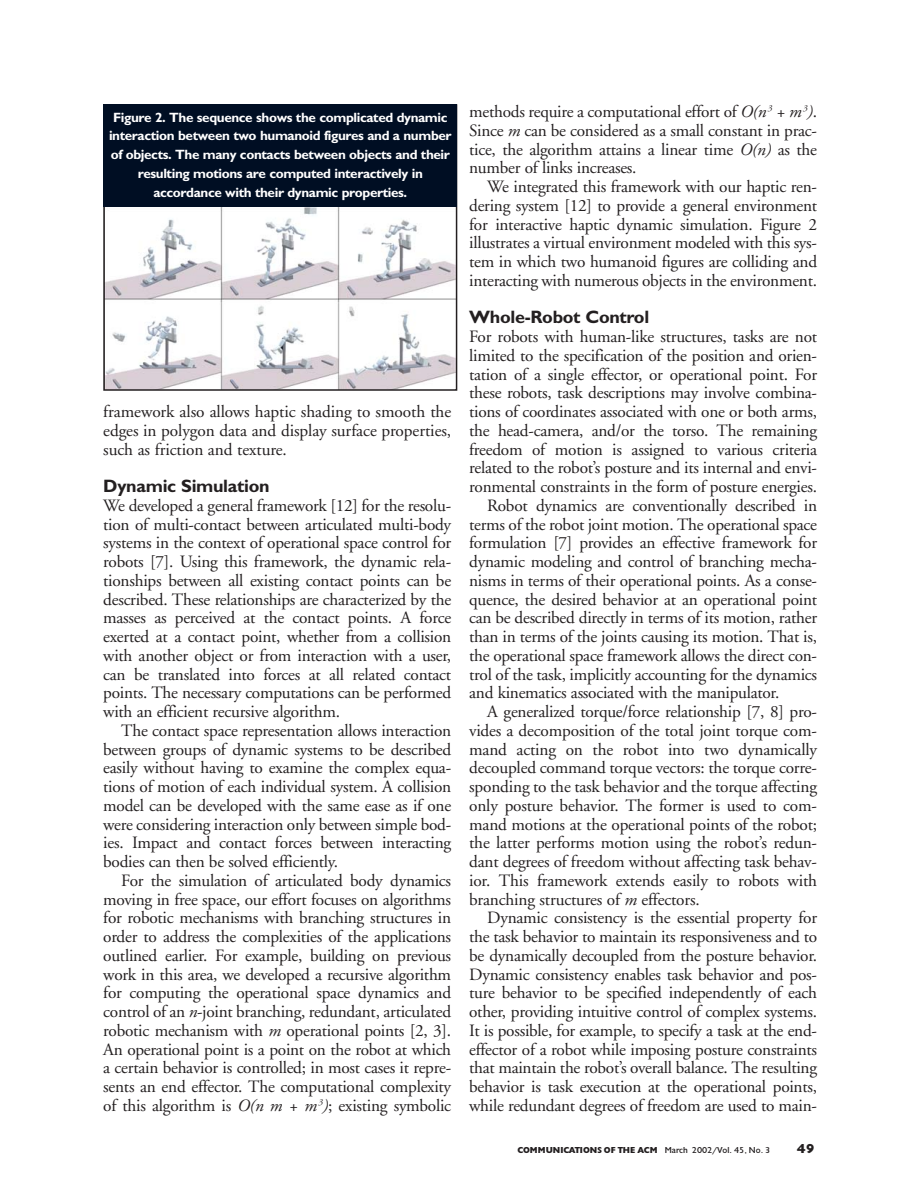
<style>
.page{position:relative;width:918px;height:1188px;background:#fff}
.page>*{position:absolute;margin:0;border:0;box-sizing:border-box;transform-origin:0 0}
.t1{font:700 18px "Gill Sans";letter-spacing:-.015em;color:#231f20}
.t2{font:17.25px/18.8px "Adobe Garamond";letter-spacing:-.015em;color:#231f20;text-align:justify}
.t3{font:700 13.5px/18.8px "Gill Sans";letter-spacing:-.03em;color:#fff;text-align:center}
.t4{font:900 13.5px "Gill";color:#231f20}
.t5{font:900 9px "Gill";color:#231f20}
.s1{font-style:italic}
.s2{font-weight:400}
</style>
<div class="page">
<img style="left:106px;top:207px;width:348px;height:181px">
<div style="left:103px;top:104px;width:354px;height:287px;border:2px solid #231f20"></div>
<div style="left:103px;top:104px;width:354px;height:102px;background:#000e23"></div>
<p class="t3" style="left:109px;top:109px;width:344px">Figure 2. The sequence shows the complicated dynamic interaction between two humanoid figures and a number of objects. The many contacts between objects and their resulting motions are computed interactively in accordance with their dynamic properties.</p>
<p class="t2" style="left:103px;top:404px;width:349px">framework also allows haptic shading to smooth the edges in polygon data and display surface properties, such as friction and texture.</p>
<p class="t1" style="left:103px;top:480px;width:168px">Dynamic Simulation</p>
<p class="t2" style="left:103px;top:497px;width:349px">We developed a general framework [12] for the resolu&shy;tion of multi-contact between articulated multi-body systems in the context of operational space control for robots [7]. Using this framework, the dynamic rela&shy;tionships between all existing contact points can be described. These relationships are characterized by the masses as perceived at the contact points. A force exerted at a contact point, whether from a collision with another object or from interaction with a user, can be translated into forces at all related contact points. The necessary computations can be performed with an efficient recursive algorithm.</p>
<p class="t2" style="left:103px;top:723px;width:349px;text-indent:18px">The contact space representation allows interaction between groups of dynamic systems to be described easily without having to examine the complex equa&shy;tions of motion of each individual system. A collision model can be developed with the same ease as if one were considering interaction only between simple bod&shy;ies. Impact and contact forces between interacting bodies can then be solved efficiently.</p>
<p class="t2" style="left:103px;top:873px;width:349px;text-indent:18px">For the simulation of articulated body dynamics moving in free space, our effort focuses on algorithms for robotic mechanisms with branching structures in order to address the complexities of the applications outlined earlier. For example, building on previous work in this area, we developed a recursive algorithm for computing the operational space dynamics and control of an <span class="s1">n</span>-joint branching, redundant, articulated robotic mechanism with <span class="s1">m</span> operational points [2, 3].<br>An operational point is a point on the robot at which a certain behavior is controlled; in most cases it repre&shy;sents an end effector. The computational complexity of this algorithm is <span class="s1">O(n m + m</span> <sup>3</sup><span class="s1">)</span>; existing symbolic</p>
<p class="t2" style="left:469px;top:104px;width:349px">methods require a computational effort of <span class="s1">O(n</span><sup>3</sup> <span class="s1">+ m</span> <sup>3</sup><span class="s1">)</span>.<br>Since <span class="s1">m</span> can be considered as a small constant in prac&shy;tice, the algorithm attains a linear time <span class="s1">O(n)</span> as the number of links increases.</p>
<p class="t2" style="left:469px;top:179px;width:349px;text-indent:18px">We integrated this framework with our haptic ren&shy;dering system [12] to provide a general environment for interactive haptic dynamic simulation. Figure 2 illustrates a virtual environment modeled with this sys&shy;tem in which two humanoid figures are colliding and interacting with numerous objects in the environment.</p>
<p class="t1" style="left:469px;top:311px;width:182px">Whole-Robot Control</p>
<p class="t2" style="left:469px;top:329px;width:349px">For robots with human-like structures, tasks are not</p>
<p class="t2" style="left:469px;top:347px;width:349px">limited to the specification of the position and orien-</p>
<p class="t2" style="left:469px;top:366px;width:349px">tation of a single effector, or operational point. For</p>
<p class="t2" style="left:469px;top:385px;width:349px">these robots, task descriptions may involve combina-</p>
<p class="t2" style="left:469px;top:404px;width:349px">tions of coordinates associated with one or both arms,</p>
<p class="t2" style="left:469px;top:422px;width:349px">the head-camera, and/or the torso. The remaining</p>
<p class="t2" style="left:469px;top:441px;width:349px">freedom of motion is assigned to various criteria</p>
<p class="t2" style="left:469px;top:460px;width:349px">related to the robot’s posture and its internal and envi-</p>
<p class="t2" style="left:469px;top:479px;width:349px">ronmental constraints in the form of posture energies.</p>
<p class="t2" style="left:487px;top:498px;width:331px">Robot dynamics are conventionally described in</p>
<p class="t2" style="left:469px;top:516px;width:349px">terms of the robot joint motion. The operational space</p>
<p class="t2" style="left:469px;top:535px;width:349px">formulation [7] provides an effective framework for</p>
<p class="t2" style="left:469px;top:554px;width:349px">dynamic modeling and control of branching mecha-</p>
<p class="t2" style="left:469px;top:573px;width:349px">nisms in terms of their operational points. As a conse-</p>
<p class="t2" style="left:469px;top:591px;width:349px">quence, the desired behavior at an operational point</p>
<p class="t2" style="left:469px;top:610px;width:349px">can be described directly in terms of its motion, rather</p>
<p class="t2" style="left:469px;top:629px;width:349px">than in terms of the joints causing its motion. That is,</p>
<p class="t2" style="left:469px;top:648px;width:349px">the operational space framework allows the direct con-</p>
<p class="t2" style="left:469px;top:666px;width:349px">trol of the task, implicitly accounting for the dynamics</p>
<p class="t2" style="left:469px;top:685px;width:312px">and kinematics associated with the manipulator.</p>
<p class="t2" style="left:487px;top:704px;width:331px">A generalized torque/force relationship [7, 8] pro-</p>
<p class="t2" style="left:469px;top:723px;width:349px">vides a decomposition of the total joint torque com-</p>
<p class="t2" style="left:469px;top:741px;width:349px">mand acting on the robot into two dynamically</p>
<p class="t2" style="left:469px;top:760px;width:349px">decoupled command torque vectors: the torque corre-</p>
<p class="t2" style="left:469px;top:779px;width:349px">sponding to the task behavior and the torque affecting</p>
<p class="t2" style="left:469px;top:798px;width:349px">only posture behavior. The former is used to com-</p>
<p class="t2" style="left:469px;top:816px;width:349px">mand motions at the operational points of the robot;</p>
<p class="t2" style="left:469px;top:835px;width:349px">the latter performs motion using the robot’s redun-</p>
<p class="t2" style="left:469px;top:854px;width:349px">dant degrees of freedom without affecting task behav-</p>
<p class="t2" style="left:469px;top:873px;width:349px">ior. This framework extends easily to robots with</p>
<p class="t2" style="left:469px;top:891px;width:232px">branching structures of <span class="s1">m</span> effectors.</p>
<p class="t2" style="left:487px;top:910px;width:331px">Dynamic consistency is the essential property for</p>
<p class="t2" style="left:469px;top:929px;width:349px">the task behavior to maintain its responsiveness and to</p>
<p class="t2" style="left:469px;top:948px;width:349px">be dynamically decoupled from the posture behavior.</p>
<p class="t2" style="left:469px;top:966px;width:349px">Dynamic consistency enables task behavior and pos-</p>
<p class="t2" style="left:469px;top:985px;width:349px">ture behavior to be specified independently of each</p>
<p class="t2" style="left:469px;top:1004px;width:349px">other, providing intuitive control of complex systems.</p>
<p class="t2" style="left:469px;top:1023px;width:349px">It is possible, for example, to specify a task at the end-</p>
<p class="t2" style="left:469px;top:1041px;width:349px">effector of a robot while imposing posture constraints</p>
<p class="t2" style="left:469px;top:1060px;width:349px">that maintain the robot’s overall balance. The resulting</p>
<p class="t2" style="left:469px;top:1079px;width:349px">behavior is task execution at the operational points,</p>
<p class="t2" style="left:469px;top:1098px;width:349px">while redundant degrees of freedom are used to main-</p>
<p class="t5" style="left:517px;top:1147px;width:255px">COMMUNICATIONS OF THE ACM <span class="s2">March 2002/Vol. 45, No. 3</span></p>
<p class="t4" style="left:797px;top:1144px;width:19px">49</p>
</div>
